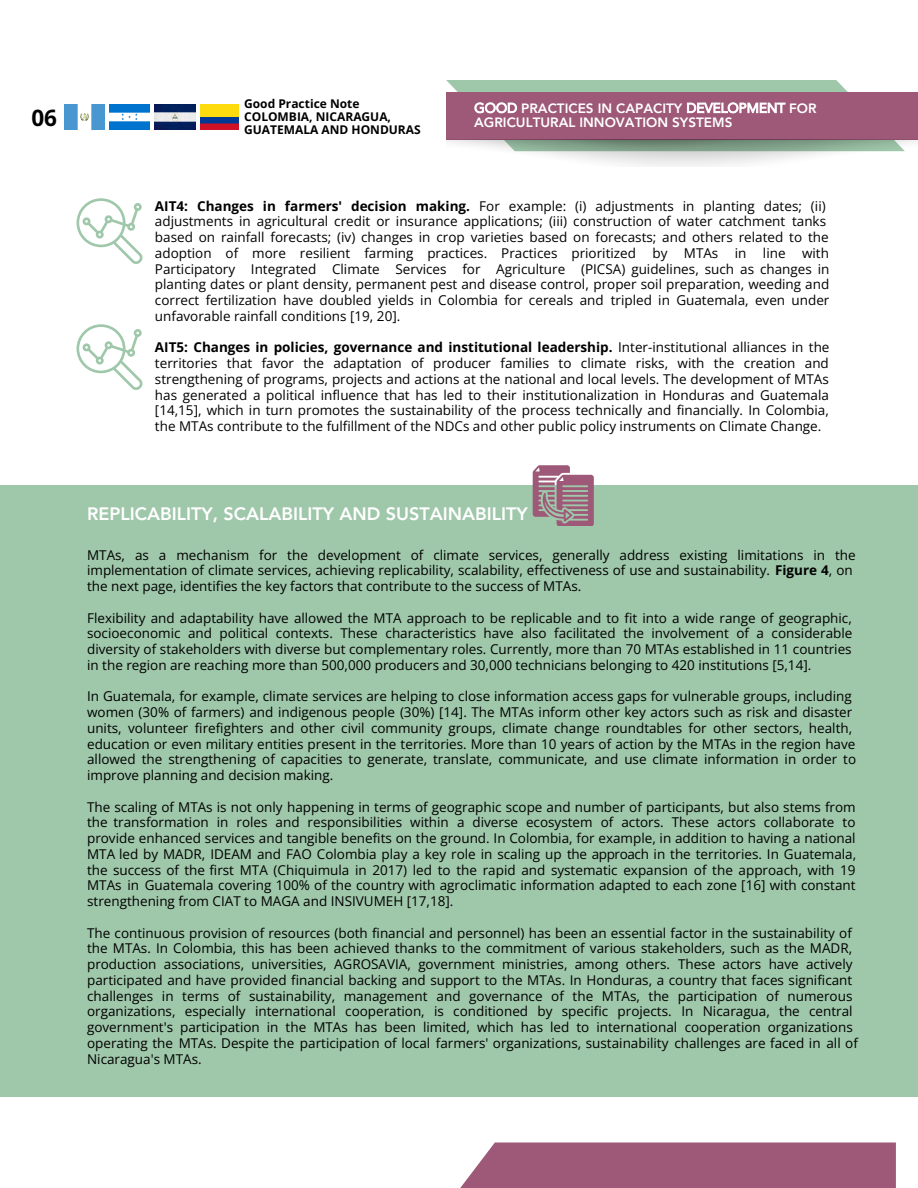
<style>
.page{position:relative;width:918px;height:1188px;background:#fff}
.page>*{position:absolute;margin:0;border:0;box-sizing:border-box;transform-origin:0 0}
.t1{font:700 22.5px "Open Sans";color:#000}
.t2{font:800 18px "Avenir LT Pro";color:#fff}
.t3{font:13.5px/15.8px "Open Sans";color:#000}
.t4{font:800 13.5px "Avenir LT Pro";color:#fff}
.t5{font:700 12px/13px "Open Sans";color:#000}
.s1{font-family:"Avenir LT";font-weight:400}
.s2{font-weight:700}
.s3{font-style:inherit}
</style>
<div class="page">
<div style="left:460px;top:1142px;width:436px;height:46px;background:#9d5977"></div>
<svg style="left:77px;top:198px;width:66px;height:66px"></svg>
<svg style="left:446px;top:80px;width:459px;height:62px;background:#acc6b1"></svg>
<div style="left:446px;top:93px;width:472px;height:47px;background:#9d5977"></div>
<img style="left:200px;top:105px;width:38px;height:25px">
<img style="left:65px;top:105px;width:39px;height:25px">
<img style="left:110px;top:105px;width:39px;height:25px">
<img style="left:155px;top:105px;width:40px;height:25px">
<svg style="left:77px;top:324px;width:66px;height:66px"></svg>
<div style="left:0;top:485px;width:918px;height:612px;background:#9fc7aa"></div>
<svg style="left:533px;top:465px;width:60px;height:61px"></svg>
<img style="left:447px;top:140px;width:471px;height:27px">
<p class="t5" style="left:244px;top:97px;width:117px">Good Practice Note</p>
<p class="t5" style="left:244px;top:110px;width:178px">COLOMBIA, NICARAGUA,<br>GUATEMALA AND HONDURAS</p>
<p class="t4" style="left:474px;top:102px;width:344px"><span class="s1">GOOD</span> PRACTICES IN CAPACITY <span class="s1">DEVELOPMENT</span> FOR</p>
<p class="t1" style="left:31px;top:102px;width:27px">06</p>
<p class="t4" style="left:474px;top:117px;width:260px">AGRICULTURAL INNOVATION SYSTEMS</p>
<p class="t3" style="left:155px;top:197px;width:676px"><span class="s2">AIT4: Changes in farmers' decision making.</span> For example: (i) adjustments in planting dates; (ii) adjustments in agricultural credit or insurance applications; (iii) construction of water catchment tanks based on rainfall forecasts; (iv) changes in crop varieties based on forecasts; and others related to the adoption of more resilient farming practices. Practices prioritized by MTAs in line with <span class="s3">Participatory Integrated Climate Services for Agriculture (</span>PICSA<span class="s3">) guidelines</span>, such as changes in planting dates or plant density, permanent pest and disease control, proper soil preparation, weeding and correct fertilization have doubled yields in Colombia for cereals and tripled in Guatemala, even under unfavorable rainfall conditions [19, 20].</p>
<p class="t3" style="left:155px;top:339px;width:676px;text-align:justify"><span class="s2">AIT5: Changes in policies, governance and institutional leadership.</span> Inter-institutional alliances in the territories that favor the adaptation of producer families to climate risks, with the creation and strengthening of programs, projects and actions at the national and local levels. The development of MTAs has generated a political influence that has led to their institutionalization in Honduras and Guatemala [14,15], which in turn promotes the sustainability of the process technically and financially. In Colombia, the MTAs contribute to the fulfillment of the NDCs and other public policy instruments on Climate Change.</p>
<p class="t2" style="left:87px;top:506px;width:442px">REPLICABILITY, SCALABILITY AND SUSTAINABILITY</p>
<p class="t3" style="left:87px;top:547px;width:770px">MTAs, as a <span class="s3">mechanism</span> for the development of climate services, generally address existing limitations in the implementation of climate services, achieving replicability, scalability, effectiveness of use and sustainability. <span class="s2">Figure 4</span>, on the next page, identifies the key factors that contribute to the success of MTAs.</p>
<p class="t3" style="left:87px;top:610px;width:767px;text-align:justify">Flexibility and adaptability have allowed the MTA approach to be replicable and to fit into a wide range of geographic, socioeconomic and political contexts. These characteristics have also facilitated the involvement of a considerable diversity of stakeholders with diverse but complementary roles. Currently, more than 70 MTAs established in 11 countries in the region are reaching more than 500,000 producers and 30,000 technicians belonging to 420 institutions [5,14].</p>
<p class="t3" style="left:87px;top:688px;width:771px">In Guatemala, for example, climate services are helping to close information access gaps for vulnerable groups, including women (30% of farmers) and indigenous people (30%) [14]. The MTAs inform other key actors such as risk and disaster units, volunteer firefighters and other civil community groups, climate change roundtables for other sectors, health, education or even military entities present in the territories. More than 10 years of action by the MTAs in the region have allowed the strengthening of capacities to generate, translate, communicate<span class="s3">,</span> and use climate information in order to improve planning and decision making.</p>
<p class="t3" style="left:87px;top:799px;width:771px;text-align:justify">The scaling of MTAs is not only <span class="s3">happening</span> in terms of geographic scope and number of participants, but also stems from the transformation in roles and responsibilities within a diverse ecosystem of actors. These actors collaborate to provide enhanced <span class="s3">service</span>s and tangible benefits on the ground. In Colombia, for example, in addition to having a national MTA led by MADR, IDEAM and FAO Colombia play a key role in scaling up <span class="s3">the approach</span> in the territories. In Guatemala, the success of the first MTA (Chiquimula in 2017) led to the rapid and systematic expansion of the approach, with 19<br>MTAs in Guatemala covering 100% of the country with agroclimatic information adapted to each zone [16] with constant strengthening from CIAT to MAGA and INSIVUMEH [17,18].</p>
<p class="t3" style="left:87px;top:925px;width:772px">The continuous provision of resources (both financial and personnel) has been an essential factor in the sustainability of the MTAs. In Colombia, this has been achieved thanks to the commitment of various stakeholders, such as the MADR, production associations, universities, AGROSAVIA, government ministries, among others. These actors have actively participated and have provided financial backing and support to the MTAs. In Honduras, a country that faces significant challenges in terms of sustainability, management and governance of the MTAs, the participation of numerous organizations, especially international cooperation, is conditioned by specific projects. In Nicaragua, the central government's participation in the MTAs has been limited, which has led to international cooperation organizations operating the MTAs. Despite the participation of local farmers' organizations, sustainability challenges are faced in all of Nicaragua's MTAs.</p>
</div>
